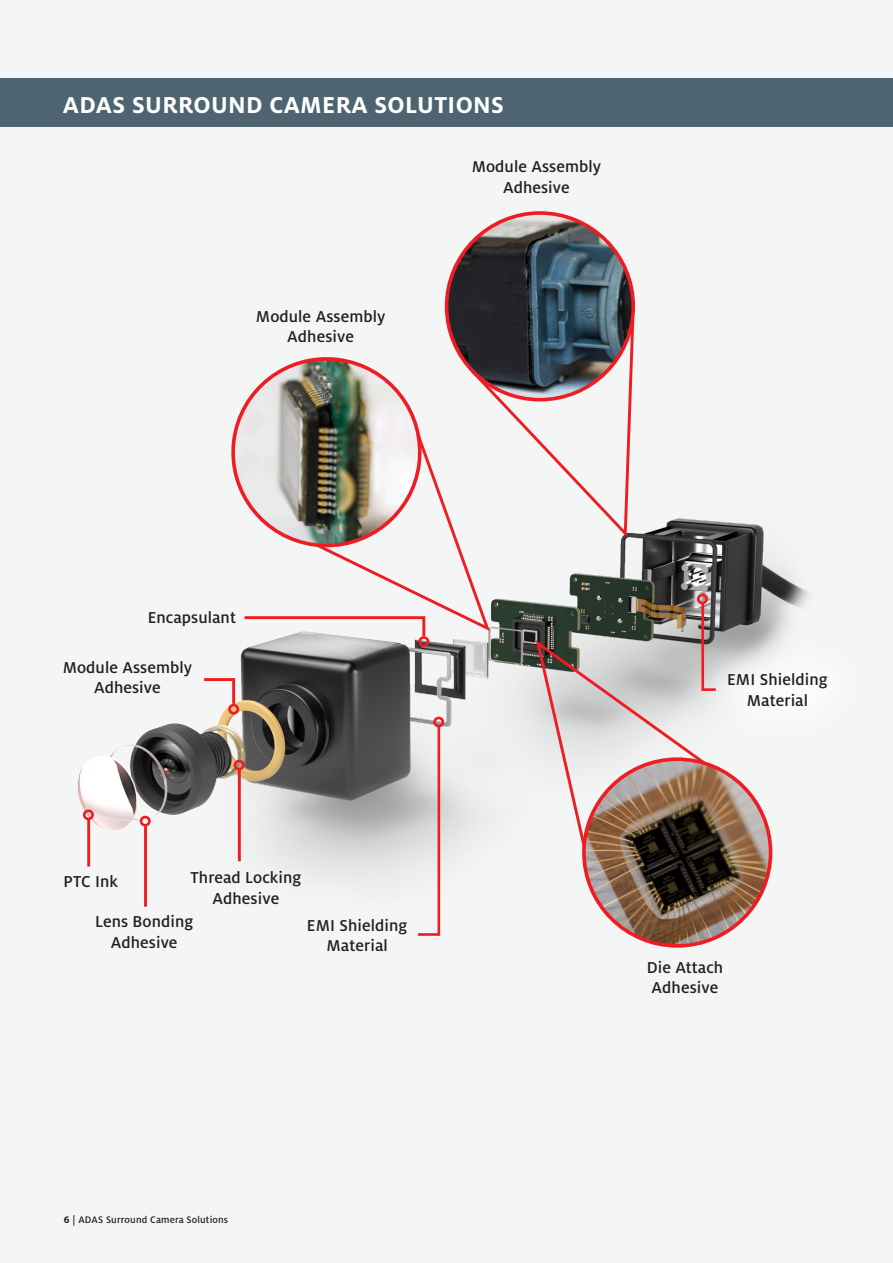
<style>
.page{position:relative;width:893px;height:1263px;background:#f3f6f4}
.page>*{position:absolute;margin:0;border:0;box-sizing:border-box;transform-origin:0 0}
.Copy_14_18{font:700 25.5px "Henkel Milo";letter-spacing:.015em;color:#fff}
.Copy_14_18-2{font:500 17.55px/20.4px "Henkel Milo";letter-spacing:.005em;color:#231f20;text-align:center}
.Left_Hand_Numbering{font:500 10.5px "Henkel Milo";letter-spacing:.015em;color:#231f20}
.s1{font-weight:700}
</style>
<div class="page">
<div style="left:0;top:78px;width:893px;height:49px;background:#4e6470"></div>
<img style="left:77px;top:521px;width:732px;height:416px">
<div style="left:681px;top:625px;width:194px;height:130px;background:#fff;opacity:.68"></div>
<img style="left:447px;top:213px;width:186px;height:187px;border-radius:93px">
<img style="left:584px;top:759px;width:187px;height:187px;border-radius:93px">
<div style="left:83px;top:809px;width:11px;height:11px;border:3px solid #ee1d23;border-radius:50%"></div>
<hr style="left:87px;top:820px;width:3px;height:47px;background:#ee1d23">
<div style="left:140px;top:816px;width:11px;height:10px;border:3px solid #ee1d23;border-radius:50%"></div>
<hr style="left:144px;top:826px;width:3px;height:81px;background:#ee1d23">
<svg style="left:201px;top:317px;width:517px;height:620px"></svg>
<p class="Copy_14_18" style="left:63px;top:90px;width:443px">ADAS SURROUND CAMERA SOLUTIONS</p>
<p class="Copy_14_18-2" style="left:256px;top:306px;width:131px">Module Assembly</p>
<p class="Copy_14_18-2" style="left:287px;top:327px;width:68px">Adhesive</p>
<p class="Copy_14_18-2" style="left:472px;top:157px;width:131px">Module Assembly</p>
<p class="Copy_14_18-2" style="left:503px;top:177px;width:68px">Adhesive</p>
<p class="Copy_14_18-2" style="left:148px;top:607px;width:90px">Encapsulant</p>
<p class="Copy_14_18-2" style="left:63px;top:657px;width:131px">Module Assembly</p>
<p class="Copy_14_18-2" style="left:94px;top:678px;width:68px">Adhesive</p>
<p class="Copy_14_18-2" style="left:727px;top:670px;width:102px">EMI Shielding</p>
<p class="Copy_14_18-2" style="left:747px;top:690px;width:63px">Material</p>
<p class="Copy_14_18-2" style="left:64px;top:871px;width:56px">PTC Ink</p>
<p class="Copy_14_18-2" style="left:191px;top:868px;width:112px">Thread Locking<br>Adhesive</p>
<p class="Copy_14_18-2" style="left:95px;top:912px;width:100px">Lens Bonding<br>Adhesive</p>
<p class="Copy_14_18-2" style="left:307px;top:915px;width:102px">EMI Shielding<br>Material</p>
<p class="Left_Hand_Numbering" style="left:64px;top:1214px;width:166px"><span class="s1">6</span> | ADAS Surround Camera Solutions</p>
<p class="Copy_14_18-2" style="left:647px;top:957px;width:78px">Die Attach</p>
<p class="Copy_14_18-2" style="left:652px;top:977px;width:68px">Adhesive</p>
</div>
